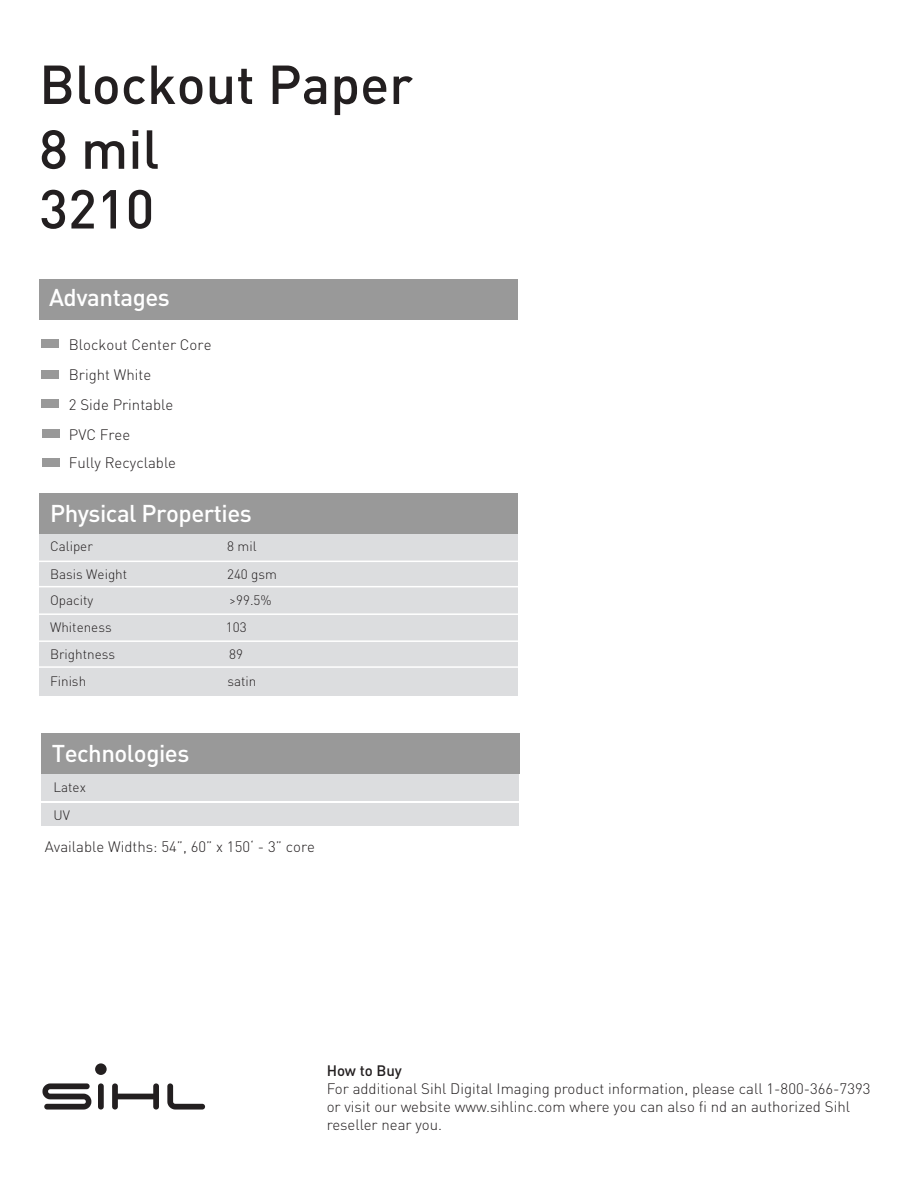
<style>
.page{position:relative;width:918px;height:1188px;background:#fff}
.page>*{position:absolute;margin:0;border:0;box-sizing:border-box;transform-origin:0 0}
.t1{font:500 54px/64.8px "DIN Pro";color:#231f20}
.t2{font:500 24px "DIN Pro";letter-spacing:-.02em;color:#fff}
.t3{font:300 15px/29.7px "DIN Pro";color:#231f20}
.t4{font:500 15px "DIN Pro";color:#231f20}
.t5{font:300 13.5px/28px "DIN Pro";color:#231f20}
</style>
<div class="page">
<div style="left:39px;top:279px;width:478px;height:41px;background:#999"></div>
<div style="left:41px;top:339px;width:17px;height:9px;background:#999"></div>
<div style="left:41px;top:370px;width:18px;height:9px;background:#999"></div>
<div style="left:42px;top:399px;width:17px;height:9px;background:#999"></div>
<div style="left:42px;top:429px;width:17px;height:9px;background:#999"></div>
<div style="left:42px;top:458px;width:17px;height:9px;background:#999"></div>
<div style="left:41px;top:733px;width:478px;height:41px;background:#999"></div>
<div style="left:40px;top:534px;width:478px;height:162px;background:#dcdddf"></div>
<div style="left:40px;top:493px;width:478px;height:41px;background:#999"></div>
<hr style="left:28px;top:561px;width:498px;height:1px;background:#fff">
<hr style="left:28px;top:586px;width:498px;height:1px;background:#fff">
<hr style="left:23px;top:666px;width:497px;height:2px;background:#fff">
<hr style="left:24px;top:640px;width:497px;height:2px;background:#fff">
<hr style="left:28px;top:613px;width:503px;height:2px;background:#fff">
<div style="left:42px;top:774px;width:477px;height:54px;background:#dcdddf"></div>
<hr style="left:30px;top:801px;width:499px;height:1px;background:#fff">
<hr style="left:30px;top:826px;width:499px;height:2px;background:#fff">
<svg style="left:42px;top:1083px;width:49px;height:27px"></svg>
<svg style="left:98px;top:1083px;width:6px;height:27px"></svg>
<svg style="left:112px;top:1083px;width:47px;height:27px"></svg>
<svg style="left:167px;top:1083px;width:38px;height:27px"></svg>
<div style="left:95px;top:1063px;width:12px;height:12px;background:#231f20;border-radius:50%"></div>
<h1 class="t1" style="left:39px;top:50px;width:375px">Blockout Paper<br>8 mil</h1>
<h1 class="t1" style="left:39px;top:174px;width:117px">3210</h1>
<h2 class="t2" style="left:49px;top:281px;width:122px">Advantages</h2>
<p class="t3" style="left:69px;top:329px;width:144px">Blockout Center Core</p>
<p class="t3" style="left:69px;top:359px;width:109px">Bright White<br>2 Side Printable<br>PVC Free<br>Fully Recyclable</p>
<h2 class="t2" style="left:50px;top:497px;width:203px">Physical Properties</h2>
<p class="t5" style="left:50px;top:532px;width:44px">Caliper</p>
<p class="t5" style="left:227px;top:532px;width:31px">8 mil</p>
<p class="t5" style="left:50px;top:560px;width:79px">Basis Weight</p>
<p class="t5" style="left:227px;top:560px;width:52px">240 gsm</p>
<p class="t5" style="left:50px;top:612px;width:63px">Whiteness</p>
<p class="t5" style="left:226px;top:612px;width:22px">103</p>
<p class="t5" style="left:50px;top:640px;width:67px">Brightness</p>
<p class="t5" style="left:229px;top:640px;width:15px">89</p>
<p class="t5" style="left:50px;top:586px;width:45px">Opacity</p>
<p class="t5" style="left:229px;top:586px;width:44px">&gt;99.5%</p>
<p class="t5" style="left:50px;top:667px;width:38px">Finish</p>
<p class="t5" style="left:227px;top:667px;width:30px">satin</p>
<h2 class="t2" style="left:52px;top:737px;width:139px">Technologies</h2>
<p class="t5" style="left:53px;top:772px;width:34px">Latex<br>UV</p>
<p class="t3" style="left:45px;top:831px;width:272px">Available Widths: 54”, 60” x 150‘ - 3” core</p>
<p class="t4" style="left:327px;top:1061px;width:77px">How to Buy</p>
<p class="t3" style="left:327px;top:1079px;width:545px;line-height:18px">For additional Sihl Digital Imaging product information, please call 1-800-366-7393 or visit our website www.sihlinc.com where you can also fi nd an authorized Sihl reseller near you.</p>
</div>
